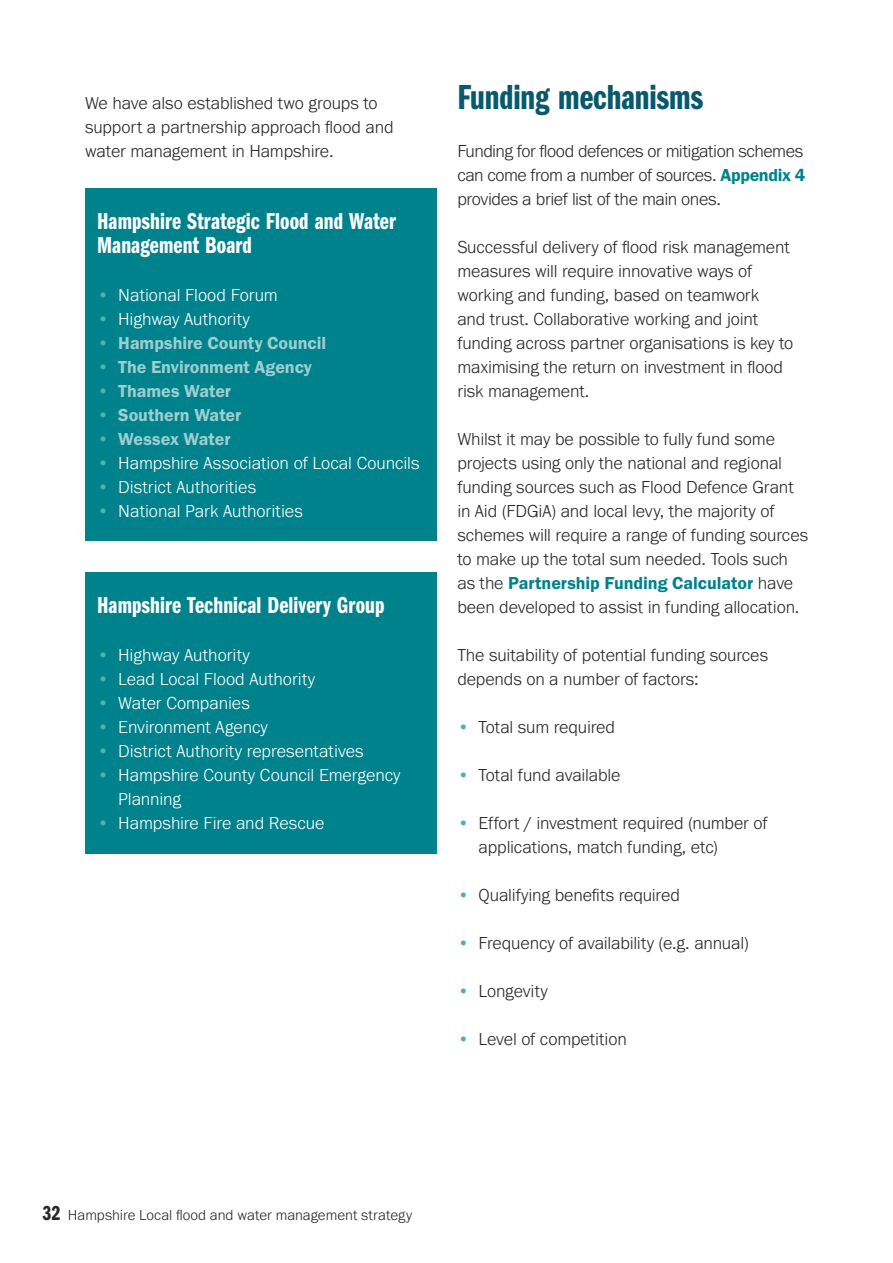
<style>
.page{position:relative;width:893px;height:1263px;background:#fff}
.page>*{position:absolute;margin:0;border:0;box-sizing:border-box;transform-origin:0 0}
.Heading_2{font:36px "Franklin Gothic URW Com Dem";letter-spacing:-.005em;color:#08596d}
.Heading_3{font:24px/24px "Franklin Gothic URW Com Dem";letter-spacing:.005em;color:#fff}
.Body_copy{font:300 18px/24px "Franklin Gothic URW";letter-spacing:-.01em;color:#282827}
.t1{font:300 18px/24px "Franklin Gothic URW";color:#fff}
.Heading_2-2{font:300 18px/24px "Franklin Gothic URW";letter-spacing:-.005em;color:#282827}
.t2{font:18px "Franklin Gothic URW Dem";letter-spacing:-.005em;color:#9ecece}
.t3{font:300 15px "Franklin Gothic URW";color:#282827}
.s1{color:#54afb1}
.s2{font-family:"Franklin Gothic URW";font-weight:300;color:#54afb1}
.s3{font-family:"Franklin Gothic URW Dem";font-weight:400;color:#00828d}
.s4{font-family:"Franklin Gothic URW Com Dem";font-weight:400;font-size:21px}
</style>
<div class="page">
<div style="left:85px;top:572px;width:351px;height:281px;background:#00828d"></div>
<div style="left:85px;top:188px;width:351px;height:353px;background:#00828d"></div>
<p class="Heading_2-2" style="left:85px;top:91px;width:310px">We have also established two groups to support a partnership approach flood and water management in Hampshire.</p>
<p class="Heading_3" style="left:97px;top:208px;width:300px">Hampshire Strategic Flood and Water<br>Management Board</p>
<p class="t1" style="left:97px;top:283px;width:182px"><span class="s1">•</span> National Flood Forum</p>
<p class="t1" style="left:97px;top:307px;width:154px"><span class="s1">•</span> Highway Authority</p>
<p class="t2" style="left:97px;top:332px;width:231px"><span class="s2">•</span> Hampshire County Council</p>
<p class="t2" style="left:97px;top:356px;width:216px"><span class="s2">•</span> The Environment Agency</p>
<p class="t2" style="left:97px;top:380px;width:136px"><span class="s2">•</span> Thames Water</p>
<p class="t2" style="left:97px;top:404px;width:146px"><span class="s2">•</span> Southern Water</p>
<p class="t2" style="left:97px;top:428px;width:135px"><span class="s2">•</span> Wessex Water</p>
<p class="t1" style="left:97px;top:451px;width:324px"><span class="s1">•</span> Hampshire Association of Local Councils</p>
<p class="t1" style="left:97px;top:475px;width:161px"><span class="s1">•</span> District Authorities</p>
<p class="t1" style="left:97px;top:499px;width:207px"><span class="s1">•</span> National Park Authorities</p>
<p class="Heading_3" style="left:97px;top:592px;width:289px">Hampshire Technical Delivery Group</p>
<p class="t1" style="left:97px;top:643px;width:154px"><span class="s1">•</span> Highway Authority</p>
<p class="t1" style="left:97px;top:667px;width:220px"><span class="s1">•</span> Lead Local Flood Authority</p>
<p class="t1" style="left:97px;top:691px;width:154px"><span class="s1">•</span> Water Companies</p>
<p class="t1" style="left:97px;top:715px;width:172px"><span class="s1">•</span> Environment Agency</p>
<p class="t1" style="left:97px;top:739px;width:268px"><span class="s1">•</span> District Authority representatives</p>
<p class="t1" style="left:118px;top:763px;width:284px;text-indent:-21px"><span class="s1">•</span> Hampshire County Council Emergency<br>Planning</p>
<p class="t1" style="left:97px;top:811px;width:229px"><span class="s1">•</span> Hampshire Fire and Rescue</p>
<p class="Heading_2" style="left:457px;top:72px;width:248px">Funding mechanisms</p>
<p class="Body_copy" style="left:457px;top:139px;width:350px">Funding for flood defences or mitigation schemes can come from a number of sources. <span class="s3">Appendix 4 </span>provides a brief list of the main ones.</p>
<p class="Body_copy" style="left:457px;top:235px;width:337px">Successful delivery of flood risk management measures will require innovative ways of working and funding, based on teamwork<br>and trust. Collaborative working and joint funding across partner organisations is key to maximising the return on investment in flood risk management.</p>
<p class="Body_copy" style="left:457px;top:427px;width:352px">Whilst it may be possible to fully fund some projects using only the national and regional funding sources such as Flood Defence Grant in Aid (FDGiA) and local levy, the majority of schemes will require a range of funding sources to make up the total sum needed. Tools such as the <span class="s3">Partnership Funding Calculator</span> have been developed to assist in funding allocation.</p>
<p class="Body_copy" style="left:457px;top:643px;width:312px">The suitability of potential funding sources depends on a number of factors:</p>
<p class="Body_copy" style="left:457px;top:715px;width:159px"><span class="s1">•</span> Total sum required</p>
<p class="Body_copy" style="left:457px;top:763px;width:165px"><span class="s1">•</span> Total fund available</p>
<p class="Body_copy" style="left:479px;top:811px;width:291px;text-indent:-21px"><span class="s1">•</span> Effort / investment required (number of applications, match funding, etc)</p>
<p class="Body_copy" style="left:457px;top:883px;width:224px"><span class="s1">•</span> Qualifying benefits required</p>
<p class="Body_copy" style="left:457px;top:931px;width:293px"><span class="s1">•</span> Frequency of availability (e.g. annual)</p>
<p class="Body_copy" style="left:457px;top:979px;width:92px"><span class="s1">•</span> Longevity</p>
<p class="Body_copy" style="left:457px;top:1027px;width:171px"><span class="s1">•</span> Level of competition</p>
<p class="t3" style="left:43px;top:1205px;width:371px"><span class="s4">32</span> Hampshire Local flood and water management strategy</p>
</div>
